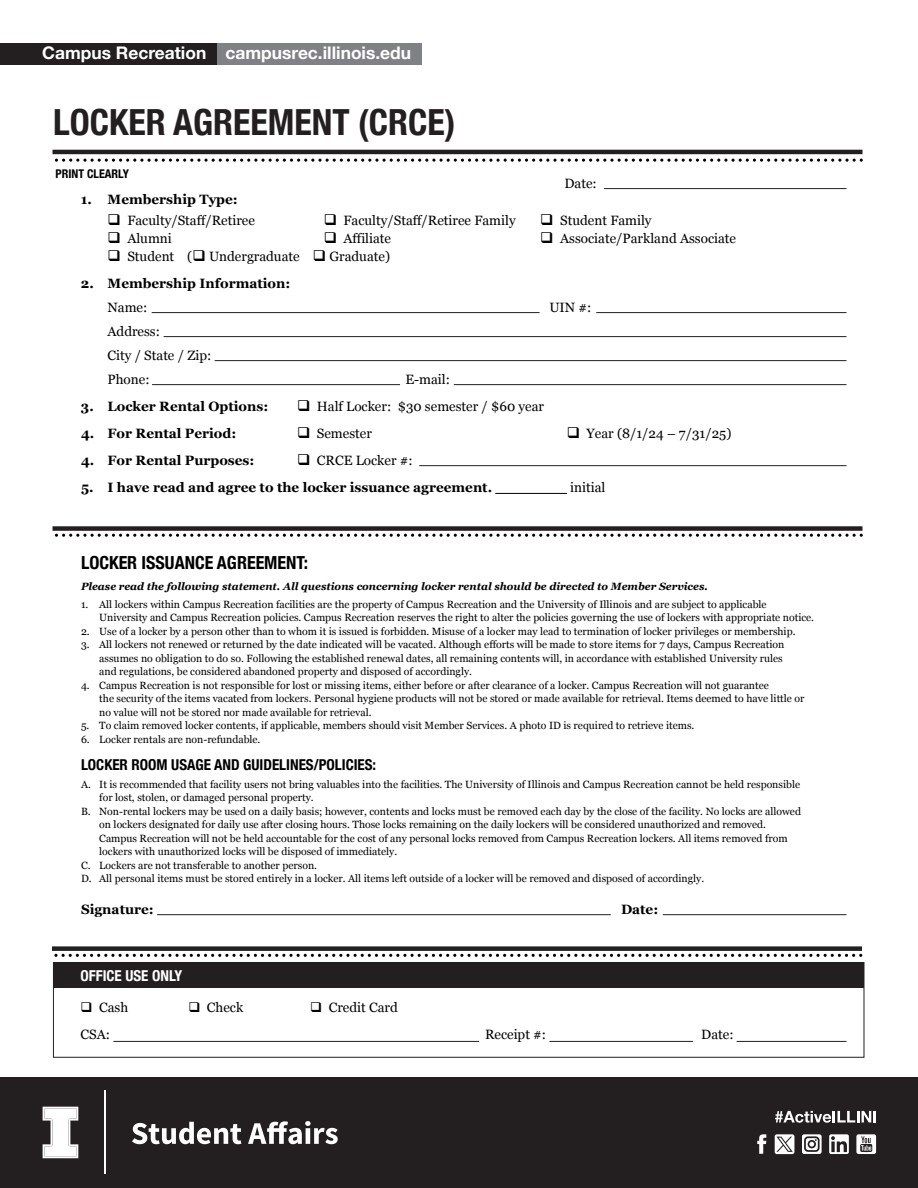
<style>
.page{position:relative;width:918px;height:1188px;background:#fff}
.page>*{position:absolute;margin:0;border:0;box-sizing:border-box;transform-origin:0 0}
.t1{font:700 condensed 36px "Helvetica Neue";color:#231f20}
.t2{font:700 condensed 18px "Helvetica Neue";color:#000}
.t3{font:700 17.4px "Helvetica Neue";color:#fff}
.t4{font:700 condensed 15px "Helvetica Neue";color:#000}
.t5{font:700 condensed 15px "Helvetica Neue";color:#fff}
.t6{font:13.5px/24px "Georgia";color:#000}
.t7{font:700 13.5px "Georgia";color:#000}
.t8{font:700 condensed 12px "Helvetica Neue";color:#000}
.t9{font:10.5px/13.5px "Georgia";color:#000}
.t10{font:italic 700 10.5px "Georgia";color:#000}
</style>
<div class="page">
<hr style="left:52px;top:150px;width:810px;height:4px;background:#231f20">
<svg style="left:55px;top:159px;width:808px;height:3px"></svg>
<hr style="left:604px;top:188px;width:243px;height:1px;background:#231f20">
<hr style="left:495px;top:493px;width:72px;height:1px;background:#000">
<hr style="left:419px;top:465px;width:428px;height:1px;background:#231f20">
<hr style="left:152px;top:384px;width:248px;height:1px;background:#231f20">
<hr style="left:164px;top:336px;width:683px;height:1px;background:#231f20">
<hr style="left:215px;top:360px;width:632px;height:1px;background:#231f20">
<hr style="left:454px;top:384px;width:393px;height:1px;background:#231f20">
<hr style="left:152px;top:312px;width:388px;height:1px;background:#231f20">
<hr style="left:596px;top:312px;width:251px;height:1px;background:#231f20">
<svg style="left:55px;top:534px;width:808px;height:3px"></svg>
<div style="left:52px;top:526px;width:810px;height:5px;background:#231f20"></div>
<hr style="left:663px;top:914px;width:184px;height:1px;background:#231f20">
<hr style="left:157px;top:914px;width:454px;height:1px;background:#231f20">
<div style="left:54px;top:962px;width:810px;height:26px;background:#231f20"></div>
<svg style="left:54px;top:954px;width:808px;height:3px"></svg>
<div style="left:52px;top:946px;width:810px;height:5px;background:#231f20"></div>
<hr style="left:737px;top:1041px;width:110px;height:1px;background:#231f20">
<hr style="left:549px;top:1041px;width:144px;height:1px;background:#231f20">
<hr style="left:113px;top:1041px;width:366px;height:1px;background:#231f20">
<div style="left:53px;top:962px;width:811px;height:96px;border:1px solid #231f20"></div>
<div style="left:215px;top:43px;width:207px;height:22px;background:#808184"></div>
<div style="left:0;top:43px;width:216px;height:22px;background:#231f20"></div>
<div style="left:0;top:1077px;width:918px;height:111px;background:#231f20"></div>
<svg style="left:775px;top:1111px;width:101px;height:12px"></svg>
<svg style="left:829px;top:1134px;width:20px;height:20px"></svg>
<svg style="left:757px;top:1134px;width:9px;height:20px"></svg>
<svg style="left:856px;top:1134px;width:20px;height:20px"></svg>
<svg style="left:775px;top:1134px;width:19px;height:20px"></svg>
<svg style="left:802px;top:1134px;width:20px;height:20px"></svg>
<svg style="left:132px;top:1122px;width:109px;height:22px"></svg>
<svg style="left:248px;top:1121px;width:90px;height:23px"></svg>
<svg style="left:43px;top:1107px;width:35px;height:51px"></svg>
<hr style="left:104px;top:1091px;width:2px;height:83px;background:#fff">
<h3 class="t3" style="left:42px;top:39px;width:370px">Campus Recreation campusrec.illinois.edu</h3>
<h1 class="t1" style="left:53px;top:92px;width:404px">LOCKER AGREEMENT (CRCE)</h1>
<p class="t8" style="left:56px;top:164px;width:75px">PRINT CLEARLY</p>
<p class="t6" style="left:564px;top:170px;width:34px">Date:</p>
<p class="t7" style="left:81px;top:189px;width:158px">1. Membership Type:</p>
<p class="t6" style="left:108px;top:208px;width:149px">❑ Faculty/Staff/Retiree</p>
<p class="t6" style="left:324px;top:208px;width:194px">❑ Faculty/Staff/Retiree Family</p>
<p class="t6" style="left:540px;top:208px;width:113px">❑ Student Family</p>
<p class="t6" style="left:108px;top:226px;width:66px">❑ Alumni</p>
<p class="t6" style="left:324px;top:226px;width:69px">❑ Affiliate</p>
<p class="t6" style="left:540px;top:226px;width:197px">❑ Associate/Parkland Associate</p>
<p class="t6" style="left:108px;top:244px;width:284px">❑ Student (❑ Undergraduate ❑ Graduate)</p>
<p class="t7" style="left:81px;top:273px;width:211px">2. Membership Information:</p>
<p class="t6" style="left:108px;top:295px;width:41px">Name:</p>
<p class="t6" style="left:549px;top:295px;width:43px">UIN #:</p>
<p class="t6" style="left:108px;top:319px;width:105px">Address:<br>City / State / Zip:<br>Phone:</p>
<p class="t6" style="left:405px;top:367px;width:46px">E-mail:</p>
<p class="t7" style="left:81px;top:396px;width:189px">3. Locker Rental Options:</p>
<p class="t6" style="left:297px;top:394px;width:249px">❑ Half Locker: $30 semester / $60 year</p>
<p class="t7" style="left:81px;top:423px;width:157px">4. For Rental Period:</p>
<p class="t6" style="left:297px;top:421px;width:76px">❑ Semester</p>
<p class="t6" style="left:567px;top:421px;width:166px">❑ Year (8/1/24 – 7/31/25)</p>
<p class="t7" style="left:81px;top:450px;width:175px">4. For Rental Purposes:</p>
<p class="t6" style="left:297px;top:448px;width:117px">❑ CRCE Locker #:</p>
<p class="t7" style="left:81px;top:477px;width:413px">5. I have read and agree to the locker issuance agreement.</p>
<p class="t6" style="left:570px;top:475px;width:37px">initial</p>
<h2 class="t2" style="left:81px;top:548px;width:229px">LOCKER ISSUANCE AGREEMENT:</h2>
<p class="t10" style="left:81px;top:578px;width:629px">Please read the following statement. All questions concerning locker rental should be directed to Member Services.</p>
<p class="t9" style="left:99px;top:597px;width:716px;text-indent:-18px">1. All lockers within Campus Recreation facilities are the property of Campus Recreation and the University of Illinois and are subject to applicable<br>University and Campus Recreation policies. Campus Recreation reserves the right to alter the policies governing the use of lockers with appropriate notice.</p>
<p class="t9" style="left:81px;top:624px;width:716px">2. Use of a locker by a person other than to whom it is issued is forbidden. Misuse of a locker may lead to termination of locker privileges or membership.</p>
<p class="t9" style="left:99px;top:638px;width:687px;text-indent:-18px">3. All lockers not renewed or returned by the date indicated will be vacated. Although efforts will be made to store items for 7 days, Campus Recreation assumes no obligation to do so. Following the established renewal dates, all remaining contents will, in accordance with established University rules and regulations, be considered abandoned property and disposed of accordingly.</p>
<p class="t9" style="left:99px;top:678px;width:707px;text-indent:-18px">4. Campus Recreation is not responsible for lost or missing items, either before or after clearance of a locker. Campus Recreation will not guarantee<br>the security of the items vacated from lockers. Personal hygiene products will not be stored or made available for retrieval. Items deemed to have little or no value will not be stored nor made available for retrieval.</p>
<p class="t9" style="left:81px;top:719px;width:615px">5. To claim removed locker contents, if applicable, members should visit Member Services. A photo ID is required to retrieve items.</p>
<p class="t9" style="left:81px;top:732px;width:181px">6. Locker rentals are non-refundable.</p>
<h3 class="t4" style="left:81px;top:752px;width:297px">LOCKER ROOM USAGE AND GUIDELINES/POLICIES:</h3>
<p class="t9" style="left:81px;top:777px;width:721px">A. It is recommended that facility users not bring valuables into the facilities. The University of Illinois and Campus Recreation cannot be held responsible</p>
<p class="t9" style="left:99px;top:791px;width:216px">for lost, stolen, or damaged personal property.</p>
<p class="t9" style="left:81px;top:804px;width:722px">B. Non-rental lockers may be used on a daily basis; however, contents and locks must be removed each day by the close of the facility. No locks are allowed</p>
<p class="t9" style="left:99px;top:818px;width:668px">on lockers designated for daily use after closing hours. Those locks remaining on the daily lockers will be considered unauthorized and removed.</p>
<p class="t9" style="left:99px;top:831px;width:690px">Campus Recreation will not be held accountable for the cost of any personal locks removed from Campus Recreation lockers. All items removed from</p>
<p class="t9" style="left:99px;top:845px;width:299px">lockers with unauthorized locks will be disposed of immediately.</p>
<p class="t9" style="left:81px;top:858px;width:238px">C. Lockers are not transferable to another person.</p>
<p class="t9" style="left:81px;top:872px;width:625px">D. All personal items must be stored entirely in a locker. All items left outside of a locker will be removed and disposed of accordingly.</p>
<p class="t7" style="left:81px;top:899px;width:74px">Signature:</p>
<p class="t7" style="left:621px;top:899px;width:39px">Date:</p>
<h3 class="t5" style="left:80px;top:963px;width:103px">OFFICE USE ONLY</h3>
<p class="t6" style="left:80px;top:995px;width:49px">❑ Cash</p>
<p class="t6" style="left:188px;top:995px;width:56px">❑ Check</p>
<p class="t6" style="left:310px;top:995px;width:89px">❑ Credit Card</p>
<p class="t6" style="left:80px;top:1022px;width:31px">CSA:</p>
<p class="t6" style="left:485px;top:1022px;width:63px">Receipt #:</p>
<p class="t6" style="left:701px;top:1022px;width:34px">Date:</p>
</div>
